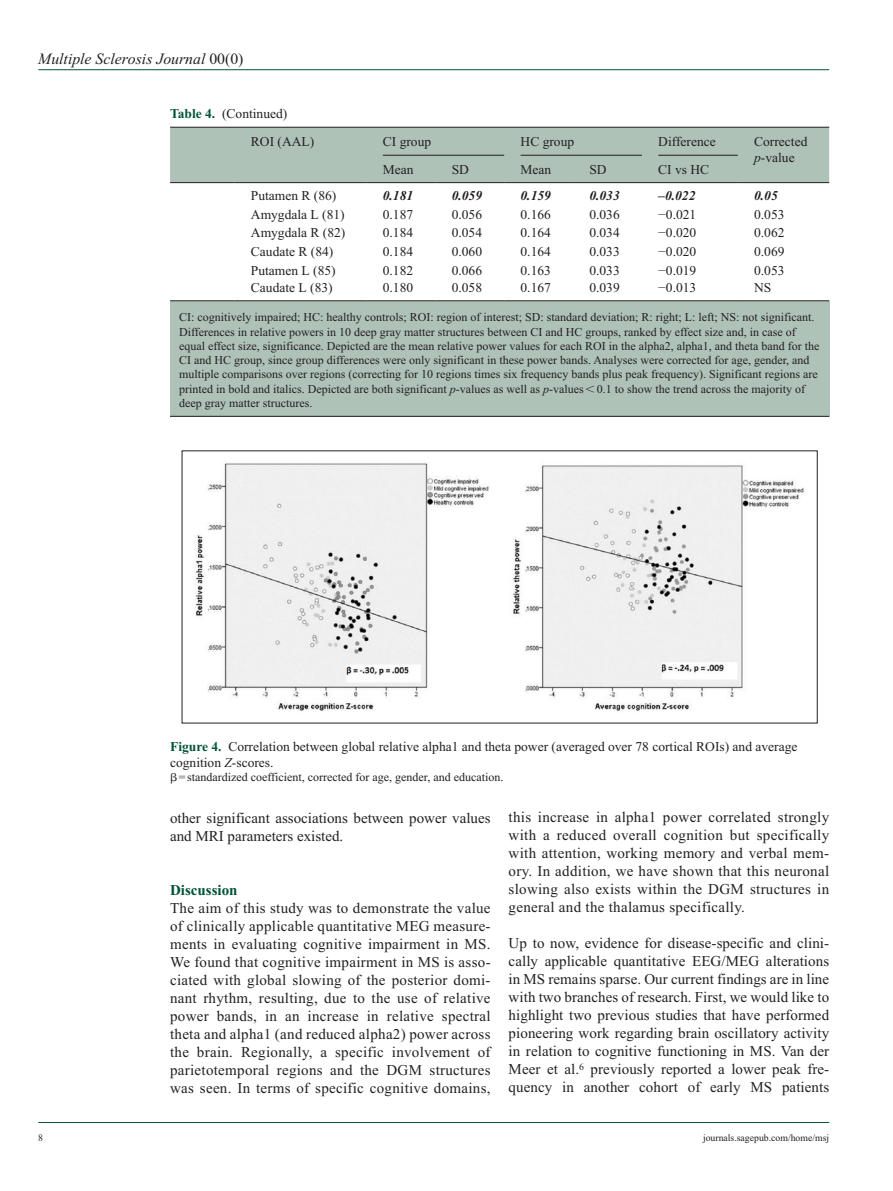
<style>
.page{position:relative;width:893px;height:1191px;background:#fff}
.page>*{position:absolute;margin:0;border:0;box-sizing:border-box;transform-origin:0 0}
.t1{font:italic 15.75px "Times New Roman";color:#231f20}
.t2{font:15px/18px "Times New Roman";letter-spacing:.005em;color:#231f20;text-align:justify}
.t3{font:700 15px "Times New Roman";color:#015436}
.t4{font:13.5px/15.8px "Times New Roman";color:#231f20}
.t5{font:italic 700 13.5px "Times New Roman";color:#231f20}
.t6{font:12px/14.2px "Times New Roman";color:#231f20}
.t7{font:9.75px "Times New Roman";color:#231f20}
.s1{font-style:normal}
.s2{font-weight:700;color:#015436}
.s3{font-style:italic}
</style>
<div class="page">
<hr style="left:38px;top:69px;width:791px;height:1px;background:#015436">
<hr style="left:38px;top:1122px;width:791px;height:1px;background:#015436">
<img style="left:195px;top:463px;width:609px;height:248px">
<div style="left:170px;top:301px;width:659px;height:115px;background:#afc2b8"></div>
<hr style="left:170px;top:416px;width:659px;height:1px;background:#231f20">
<div style="left:170px;top:128px;width:659px;height:54px;background:#afc2b8"></div>
<hr style="left:235px;top:300px;width:131px;height:1px;background:#231f20">
<hr style="left:366px;top:300px;width:69px;height:1px;background:#231f20">
<hr style="left:435px;top:300px;width:69px;height:1px;background:#231f20">
<hr style="left:504px;top:300px;width:69px;height:1px;background:#231f20">
<hr style="left:573px;top:300px;width:69px;height:1px;background:#231f20">
<hr style="left:642px;top:300px;width:96px;height:1px;background:#231f20">
<hr style="left:738px;top:300px;width:91px;height:1px;background:#231f20">
<hr style="left:235px;top:182px;width:131px;height:1px;background:#231f20">
<hr style="left:738px;top:182px;width:91px;height:1px;background:#231f20">
<hr style="left:170px;top:182px;width:65px;height:1px;background:#231f20">
<hr style="left:366px;top:182px;width:69px;height:1px;background:#231f20">
<hr style="left:435px;top:182px;width:69px;height:1px;background:#231f20">
<hr style="left:504px;top:182px;width:69px;height:1px;background:#231f20">
<hr style="left:573px;top:182px;width:69px;height:1px;background:#231f20">
<hr style="left:642px;top:182px;width:96px;height:1px;background:#231f20">
<hr style="left:170px;top:300px;width:65px;height:1px;background:#231f20">
<hr style="left:383px;top:155px;width:121px;height:1px;background:#231f20">
<hr style="left:521px;top:155px;width:121px;height:1px;background:#231f20">
<hr style="left:658px;top:155px;width:80px;height:1px;background:#231f20">
<hr style="left:170px;top:127px;width:659px;height:1px;background:#231f20">
<p class="t1" style="left:38px;top:50px;width:207px">Multiple Sclerosis Journal <span class="s1">00(0)</span></p>
<p class="t4" style="left:170px;top:105px;width:119px"><span class="s2">Table 4.</span> (Continued)</p>
<p class="t4" style="left:251px;top:133px;width:65px">ROI (AAL)</p>
<p class="t4" style="left:383px;top:133px;width:50px">CI group</p>
<p class="t4" style="left:521px;top:133px;width:55px">HC group</p>
<p class="t4" style="left:658px;top:133px;width:59px">Difference</p>
<p class="t4" style="left:754px;top:133px;width:55px">Corrected <span class="s3">p</span>-value</p>
<p class="t4" style="left:383px;top:161px;width:32px">Mean</p>
<p class="t4" style="left:452px;top:161px;width:19px">SD</p>
<p class="t4" style="left:521px;top:161px;width:32px">Mean</p>
<p class="t4" style="left:589px;top:161px;width:19px">SD</p>
<p class="t4" style="left:658px;top:161px;width:53px">CI vs HC</p>
<p class="t4" style="left:251px;top:187px;width:87px">Putamen R (86)</p>
<p class="t5" style="left:383px;top:188px;width:32px">0.181</p>
<p class="t5" style="left:452px;top:188px;width:32px">0.059</p>
<p class="t5" style="left:521px;top:188px;width:32px">0.159</p>
<p class="t5" style="left:589px;top:188px;width:32px">0.033</p>
<p class="t5" style="left:658px;top:188px;width:39px">–0.022</p>
<p class="t5" style="left:754px;top:188px;width:25px">0.05</p>
<p class="t4" style="left:251px;top:206px;width:95px">Amygdala L (81)</p>
<p class="t4" style="left:383px;top:206px;width:32px">0.187</p>
<p class="t4" style="left:452px;top:206px;width:32px">0.056</p>
<p class="t4" style="left:521px;top:206px;width:32px">0.166</p>
<p class="t4" style="left:589px;top:206px;width:32px">0.036</p>
<p class="t4" style="left:658px;top:206px;width:39px">−0.021</p>
<p class="t4" style="left:754px;top:206px;width:32px">0.053</p>
<p class="t4" style="left:251px;top:225px;width:96px">Amygdala R (82)</p>
<p class="t4" style="left:383px;top:225px;width:32px">0.184</p>
<p class="t4" style="left:452px;top:225px;width:32px">0.054</p>
<p class="t4" style="left:521px;top:225px;width:32px">0.164</p>
<p class="t4" style="left:589px;top:225px;width:32px">0.034</p>
<p class="t4" style="left:658px;top:225px;width:39px">−0.020</p>
<p class="t4" style="left:754px;top:225px;width:32px">0.062</p>
<p class="t4" style="left:251px;top:244px;width:84px">Caudate R (84)</p>
<p class="t4" style="left:383px;top:244px;width:32px">0.184</p>
<p class="t4" style="left:452px;top:244px;width:32px">0.060</p>
<p class="t4" style="left:521px;top:244px;width:32px">0.164</p>
<p class="t4" style="left:589px;top:244px;width:32px">0.033</p>
<p class="t4" style="left:658px;top:244px;width:39px">−0.020</p>
<p class="t4" style="left:754px;top:244px;width:32px">0.069</p>
<p class="t4" style="left:251px;top:262px;width:86px">Putamen L (85)</p>
<p class="t4" style="left:383px;top:262px;width:32px">0.182</p>
<p class="t4" style="left:452px;top:262px;width:32px">0.066</p>
<p class="t4" style="left:521px;top:262px;width:32px">0.163</p>
<p class="t4" style="left:589px;top:262px;width:32px">0.033</p>
<p class="t4" style="left:658px;top:262px;width:39px">−0.019</p>
<p class="t4" style="left:754px;top:262px;width:32px">0.053</p>
<p class="t4" style="left:251px;top:279px;width:83px">Caudate L (83)</p>
<p class="t4" style="left:383px;top:279px;width:32px">0.180</p>
<p class="t4" style="left:452px;top:279px;width:32px">0.058</p>
<p class="t4" style="left:521px;top:279px;width:32px">0.167</p>
<p class="t4" style="left:589px;top:279px;width:32px">0.039</p>
<p class="t4" style="left:658px;top:279px;width:39px">−0.013</p>
<p class="t4" style="left:754px;top:279px;width:19px">NS</p>
<p class="t6" style="left:179px;top:310px;width:642px">CI: cognitively impaired; HC: healthy controls; ROI: region of interest; SD: standard deviation; R: right; L: left; NS: not significant.<br>Differences in relative powers in 10 deep gray matter structures between CI and HC groups, ranked by effect size and, in case of equal effect size, significance. Depicted are the mean relative power values for each ROI in the alpha2, alpha1, and theta band for the CI and HC group, since group differences were only significant in these power bands. Analyses were corrected for age, gender, and multiple comparisons over regions (correcting for 10 regions times six frequency bands plus peak frequency). Significant regions are printed in bold and italics. Depicted are both significant <span class="s3">p</span>-values as well as <span class="s3">p</span>-values 0.1 to show the trend across the majority of deep gray matter structures.</p>
<p class="t4" style="left:170px;top:738px;width:629px"><span class="s2">Figure 4.</span> Correlation between global relative alpha1 and theta power (averaged over 78 cortical ROIs) and average cognition <span class="s3">Z</span>-scores.</p>
<p class="t6" style="left:179px;top:770px;width:326px">=standardized coefficient, corrected for age, gender, and education.</p>
<p class="t2" style="left:170px;top:808px;width:322px">other significant associations between power values and MRI parameters existed.</p>
<p class="t3" style="left:170px;top:881px;width:69px">Discussion</p>
<p class="t2" style="left:170px;top:898px;width:322px">The aim of this study was to demonstrate the value of clinically applicable quantitative MEG measure&shy;ments in evaluating cognitive impairment in MS.<br>We found that cognitive impairment in MS is asso&shy;ciated with global slowing of the posterior domi&shy;nant rhythm, resulting, due to the use of relative power bands, in an increase in relative spectral theta and alpha1 (and reduced alpha2) power across the brain. Regionally, a specific involvement of parietotemporal regions and the DGM structures was seen. In terms of specific cognitive domains,</p>
<p class="t2" style="left:509px;top:807px;width:322px">this increase in alpha1 power correlated strongly with a reduced overall cognition but specifically with attention, working memory and verbal mem&shy;ory. In addition, we have shown that this neuronal slowing also exists within the DGM structures in general and the thalamus specifically.</p>
<p class="t2" style="left:509px;top:933px;width:322px">Up to now, evidence for disease-specific and clini&shy;cally applicable quantitative EEG/MEG alterations in MS remains sparse. Our current findings are in line with two branches of research. First, we would like to highlight two previous studies that have performed pioneering work regarding brain oscillatory activity in relation to cognitive functioning in MS. Van der Meer et al.<sup>6</sup> previously reported a lower peak fre&shy;quency in another cohort of early MS patients</p>
<p class="t7" style="left:38px;top:1132px;width:6px">8</p>
<p class="t7" style="left:703px;top:1132px;width:128px">journals.sagepub.com/home/msj</p>
</div>
